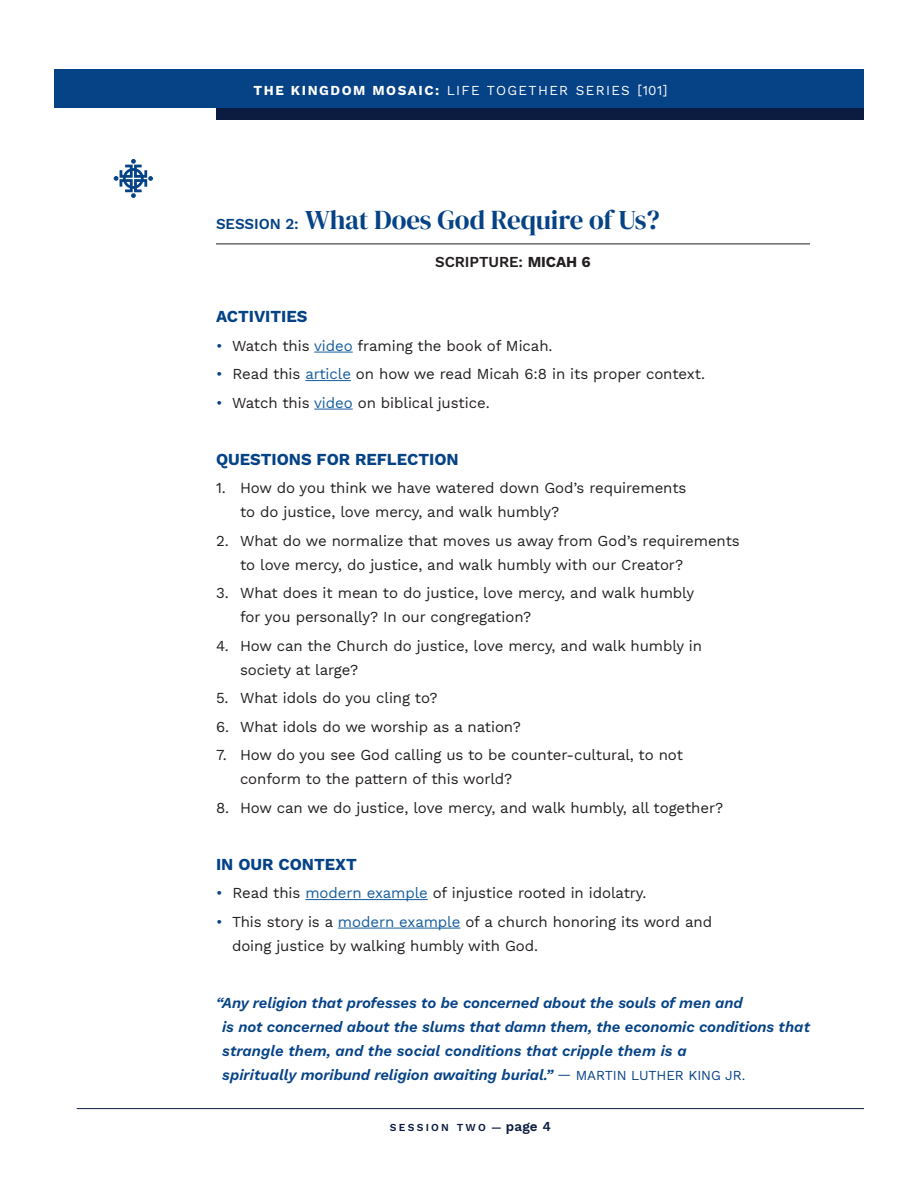
<style>
.page{position:relative;width:918px;height:1188px;background:#fff}
.page>*{position:absolute;margin:0;border:0;box-sizing:border-box;transform-origin:0 0}
.Session_Heading{font:27px "DM Serif Display";letter-spacing:-.005em;color:#054286}
.Subhead{font:16.5px "Work Sans";color:#054286}
.Body{font:15px/24px "Work Sans";letter-spacing:-.005em;color:#231f20}
.t1{font:italic 15px/24px "Work Sans";letter-spacing:-.005em;color:#054286}
.Scripture{font:15px "Work Sans";letter-spacing:-.005em;color:#231f20}
.t2{font:13.5px "Work Sans";letter-spacing:.1em;color:#fff}
.Scripture-2{font:10.5px "Work Sans";letter-spacing:.215em;color:#0b1c40}
.s1{font-family:"Work Sans";font-size:15px}
.s2{color:#054286}
.s3{color:#175d9e}
.s4{font-style:normal;font-size:13.5px}
.s5{font-size:13.5px}
</style>
<div class="page">
<div style="left:54px;top:70px;width:810px;height:38px;background:#054286"></div>
<svg style="left:114px;top:159px;width:39px;height:39px"></svg>
<div style="left:216px;top:108px;width:648px;height:12px;background:#0b1c40"></div>
<hr style="left:216px;top:244px;width:594px;height:1px;background:#231f20">
<hr style="left:314px;top:352px;width:39px;height:1px;background:#175d9e">
<hr style="left:305px;top:380px;width:46px;height:1px;background:#175d9e">
<hr style="left:314px;top:409px;width:39px;height:1px;background:#175d9e">
<hr style="left:305px;top:899px;width:123px;height:1px;background:#175d9e">
<hr style="left:338px;top:928px;width:122px;height:1px;background:#175d9e">
<hr style="left:77px;top:1108px;width:787px;height:1px;background:#0b1c40">
<p class="t2" style="left:254px;top:80px;width:416px">THE KINGDOM MOSAIC: LIFE TOGETHER SERIES [101]</p>
<p class="Session_Heading" style="left:216px;top:204px;width:445px"><span class="s1">SESSION 2:</span> What Does God Require of Us?</p>
<p class="Scripture" style="left:435px;top:250px;width:157px">SCRIPTURE: MICAH 6</p>
<p class="Subhead" style="left:216px;top:304px;width:93px">ACTIVITIES</p>
<p class="Body" style="left:216px;top:333px;width:338px"><span class="s2">•</span> Watch this <span class="s3">video</span> framing the book of Micah.</p>
<p class="Body" style="left:216px;top:361px;width:490px"><span class="s2">•</span> Read this <span class="s3">article</span> on how we read Micah 6:8 in its proper context.</p>
<p class="Body" style="left:216px;top:390px;width:275px"><span class="s2">•</span> Watch this <span class="s3">video</span> on biblical justice.</p>
<p class="Subhead" style="left:216px;top:446px;width:244px">QUESTIONS FOR REFLECTION</p>
<p class="Body" style="left:240px;top:475px;width:448px;text-indent:-24px">1. How do you think we have watered down God’s requirements to do justice, love mercy, and walk humbly?</p>
<p class="Body" style="left:240px;top:528px;width:501px;text-indent:-24px">2. What do we normalize that moves us away from God’s requirements to love mercy, do justice, and walk humbly with our Creator?</p>
<p class="Body" style="left:240px;top:580px;width:456px;text-indent:-24px">3. What does it mean to do justice, love mercy, and walk humbly for you personally? In our congregation?</p>
<p class="Body" style="left:240px;top:633px;width:464px;text-indent:-24px">4. How can the Church do justice, love mercy, and walk humbly in society at large?</p>
<p class="Body" style="left:216px;top:685px;width:223px">5. What idols do you cling to?</p>
<p class="Body" style="left:216px;top:714px;width:306px">6. What idols do we worship as a nation?</p>
<p class="Body" style="left:240px;top:742px;width:445px;text-indent:-24px">7. How do you see God calling us to be counter-cultural, to not conform to the pattern of this world?</p>
<p class="Body" style="left:216px;top:795px;width:509px">8. How can we do justice, love mercy, and walk humbly, all together?</p>
<p class="Subhead" style="left:216px;top:851px;width:143px">IN OUR CONTEXT</p>
<p class="Body" style="left:216px;top:880px;width:432px"><span class="s2">•</span> Read this <span class="s3">modern example</span> of injustice rooted in idolatry.</p>
<p class="Body" style="left:232px;top:909px;width:482px;text-indent:-16px"><span class="s2">•</span> This story is a <span class="s3">modern example</span> of a church honoring its word and doing justice by walking humbly with God.</p>
<p class="t1" style="left:222px;top:990px;width:589px;text-indent:-6px">“Any religion that professes to be concerned about the souls of men and<br>is not concerned about the slums that damn them, the economic conditions that strangle them, and the social conditions that cripple them is a<br>spiritually moribund religion awaiting burial.” <span class="s4">— MARTIN LUTHER KING JR.</span></p>
<p class="Scripture-2" style="left:390px;top:1120px;width:163px">SESSION TWO — <span class="s5">page 4</span></p>
</div>
